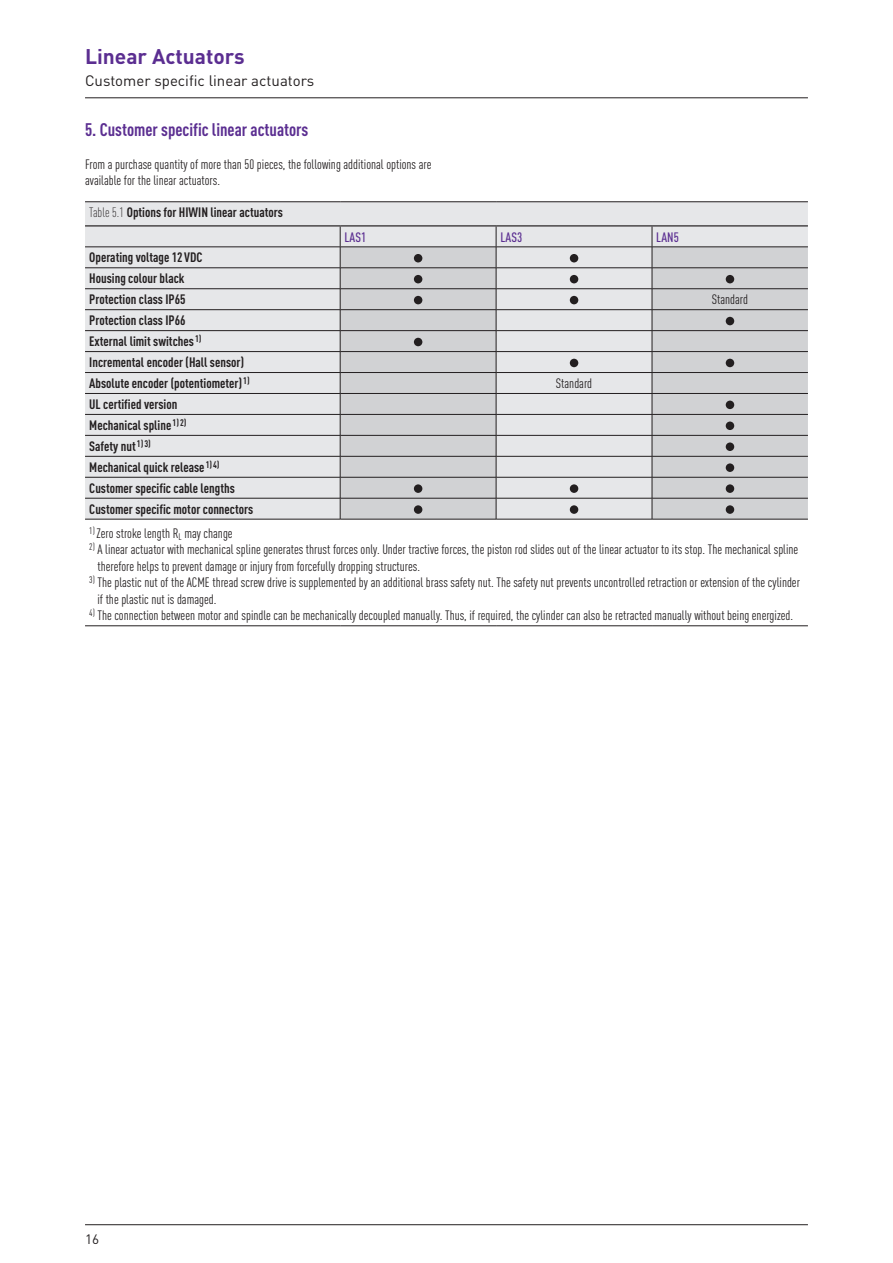
<style>
.page{position:relative;width:893px;height:1263px;background:#fff}
.page>*{position:absolute;margin:0;border:0;box-sizing:border-box;transform-origin:0 0}
.t1{font:700 21px "DIN Pro";color:#5b2e91}
.t2{font:700 condensed 18px "DIN Pro";color:#5b2e91}
.t3{font:15px "DIN Pro";color:#231f20}
.t4{font:condensed 13.5px/16.5px "DIN Pro";color:#231f20}
.t5{font:700 condensed 13.5px/21px "DIN Pro";color:#231f20}
.t6{font:500 condensed 13.5px "DIN Pro";letter-spacing:.005em;color:#5b2e91}
.t7{font:13.5px "DIN Pro";color:#231f20}
.s1{font-weight:300}
</style>
<div class="page">
<hr style="left:85px;top:98px;width:723px;height:1px;background:#231f20">
<hr style="left:85px;top:1224px;width:723px;height:1px;background:#231f20">
<div style="left:85px;top:202px;width:723px;height:317px;background:#e6e7e9"></div>
<svg style="left:341px;top:248px;width:467px;height:271px;background:#d5d6d8"></svg>
<svg style="left:496px;top:226px;width:1px;height:293px"></svg>
<svg style="left:652px;top:226px;width:1px;height:293px"></svg>
<hr style="left:85px;top:625px;width:255px;height:1px;background:#231f20">
<hr style="left:340px;top:625px;width:156px;height:1px;background:#231f20">
<hr style="left:496px;top:625px;width:156px;height:1px;background:#231f20">
<hr style="left:652px;top:625px;width:156px;height:1px;background:#231f20">
<svg style="left:340px;top:226px;width:1px;height:293px"></svg>
<hr style="left:85px;top:225px;width:255px;height:1px;background:#231f20">
<hr style="left:340px;top:225px;width:156px;height:1px;background:#231f20">
<hr style="left:496px;top:225px;width:156px;height:1px;background:#231f20">
<hr style="left:652px;top:225px;width:156px;height:1px;background:#231f20">
<hr style="left:85px;top:201px;width:255px;height:1px;background:#231f20">
<hr style="left:340px;top:201px;width:156px;height:1px;background:#231f20">
<hr style="left:496px;top:201px;width:156px;height:1px;background:#231f20">
<hr style="left:652px;top:201px;width:156px;height:1px;background:#231f20">
<hr style="left:85px;top:247px;width:255px;height:1px;background:#231f20">
<hr style="left:340px;top:247px;width:156px;height:1px;background:#231f20">
<hr style="left:496px;top:247px;width:156px;height:1px;background:#231f20">
<hr style="left:652px;top:247px;width:156px;height:1px;background:#231f20">
<hr style="left:85px;top:268px;width:255px;height:1px;background:#231f20">
<hr style="left:340px;top:268px;width:156px;height:1px;background:#231f20">
<hr style="left:496px;top:268px;width:156px;height:1px;background:#231f20">
<hr style="left:652px;top:268px;width:156px;height:1px;background:#231f20">
<hr style="left:85px;top:288px;width:255px;height:1px;background:#231f20">
<hr style="left:340px;top:288px;width:156px;height:1px;background:#231f20">
<hr style="left:496px;top:288px;width:156px;height:1px;background:#231f20">
<hr style="left:652px;top:288px;width:156px;height:1px;background:#231f20">
<hr style="left:85px;top:309px;width:255px;height:1px;background:#231f20">
<hr style="left:340px;top:309px;width:156px;height:1px;background:#231f20">
<hr style="left:496px;top:309px;width:156px;height:1px;background:#231f20">
<hr style="left:652px;top:309px;width:156px;height:1px;background:#231f20">
<hr style="left:85px;top:330px;width:255px;height:1px;background:#231f20">
<hr style="left:340px;top:330px;width:156px;height:1px;background:#231f20">
<hr style="left:496px;top:330px;width:156px;height:1px;background:#231f20">
<hr style="left:652px;top:330px;width:156px;height:1px;background:#231f20">
<hr style="left:85px;top:351px;width:255px;height:1px;background:#231f20">
<hr style="left:340px;top:351px;width:156px;height:1px;background:#231f20">
<hr style="left:496px;top:351px;width:156px;height:1px;background:#231f20">
<hr style="left:652px;top:351px;width:156px;height:1px;background:#231f20">
<hr style="left:85px;top:372px;width:255px;height:1px;background:#231f20">
<hr style="left:340px;top:372px;width:156px;height:1px;background:#231f20">
<hr style="left:496px;top:372px;width:156px;height:1px;background:#231f20">
<hr style="left:652px;top:372px;width:156px;height:1px;background:#231f20">
<hr style="left:85px;top:393px;width:255px;height:1px;background:#231f20">
<hr style="left:340px;top:393px;width:156px;height:1px;background:#231f20">
<hr style="left:496px;top:393px;width:156px;height:1px;background:#231f20">
<hr style="left:652px;top:393px;width:156px;height:1px;background:#231f20">
<hr style="left:85px;top:414px;width:255px;height:1px;background:#231f20">
<hr style="left:340px;top:414px;width:156px;height:1px;background:#231f20">
<hr style="left:496px;top:414px;width:156px;height:1px;background:#231f20">
<hr style="left:652px;top:414px;width:156px;height:1px;background:#231f20">
<hr style="left:85px;top:435px;width:255px;height:1px;background:#231f20">
<hr style="left:340px;top:435px;width:156px;height:1px;background:#231f20">
<hr style="left:496px;top:435px;width:156px;height:1px;background:#231f20">
<hr style="left:652px;top:435px;width:156px;height:1px;background:#231f20">
<hr style="left:85px;top:456px;width:255px;height:1px;background:#231f20">
<hr style="left:340px;top:456px;width:156px;height:1px;background:#231f20">
<hr style="left:496px;top:456px;width:156px;height:1px;background:#231f20">
<hr style="left:652px;top:456px;width:156px;height:1px;background:#231f20">
<hr style="left:85px;top:477px;width:255px;height:1px;background:#231f20">
<hr style="left:340px;top:477px;width:156px;height:1px;background:#231f20">
<hr style="left:496px;top:477px;width:156px;height:1px;background:#231f20">
<hr style="left:652px;top:477px;width:156px;height:1px;background:#231f20">
<hr style="left:85px;top:498px;width:255px;height:1px;background:#231f20">
<hr style="left:340px;top:498px;width:156px;height:1px;background:#231f20">
<hr style="left:496px;top:498px;width:156px;height:1px;background:#231f20">
<hr style="left:652px;top:498px;width:156px;height:1px;background:#231f20">
<hr style="left:85px;top:519px;width:255px;height:1px;background:#231f20">
<hr style="left:340px;top:519px;width:156px;height:1px;background:#231f20">
<hr style="left:496px;top:519px;width:156px;height:1px;background:#231f20">
<hr style="left:652px;top:519px;width:156px;height:1px;background:#231f20">
<div style="left:414px;top:254px;width:8px;height:8px;background:#231f20;border-radius:50%"></div>
<div style="left:570px;top:254px;width:8px;height:8px;background:#231f20;border-radius:50%"></div>
<div style="left:414px;top:275px;width:8px;height:8px;background:#231f20;border-radius:50%"></div>
<div style="left:570px;top:275px;width:8px;height:8px;background:#231f20;border-radius:50%"></div>
<div style="left:726px;top:275px;width:8px;height:8px;background:#231f20;border-radius:50%"></div>
<div style="left:414px;top:296px;width:8px;height:8px;background:#231f20;border-radius:50%"></div>
<div style="left:570px;top:296px;width:8px;height:8px;background:#231f20;border-radius:50%"></div>
<div style="left:726px;top:317px;width:8px;height:8px;background:#231f20;border-radius:50%"></div>
<div style="left:414px;top:338px;width:8px;height:8px;background:#231f20;border-radius:50%"></div>
<div style="left:570px;top:359px;width:8px;height:8px;background:#231f20;border-radius:50%"></div>
<div style="left:726px;top:359px;width:8px;height:8px;background:#231f20;border-radius:50%"></div>
<div style="left:726px;top:401px;width:8px;height:8px;background:#231f20;border-radius:50%"></div>
<div style="left:726px;top:421px;width:8px;height:9px;background:#231f20;border-radius:50%"></div>
<div style="left:726px;top:442px;width:8px;height:9px;background:#231f20;border-radius:50%"></div>
<div style="left:726px;top:463px;width:8px;height:9px;background:#231f20;border-radius:50%"></div>
<div style="left:414px;top:484px;width:8px;height:9px;background:#231f20;border-radius:50%"></div>
<div style="left:570px;top:484px;width:8px;height:9px;background:#231f20;border-radius:50%"></div>
<div style="left:726px;top:484px;width:8px;height:9px;background:#231f20;border-radius:50%"></div>
<div style="left:414px;top:505px;width:8px;height:9px;background:#231f20;border-radius:50%"></div>
<div style="left:570px;top:505px;width:8px;height:9px;background:#231f20;border-radius:50%"></div>
<div style="left:726px;top:505px;width:8px;height:9px;background:#231f20;border-radius:50%"></div>
<h1 class="t1" style="left:85px;top:39px;width:161px">Linear Actuators</h1>
<p class="t3" style="left:85px;top:69px;width:231px">Customer specific linear actuators</p>
<h2 class="t2" style="left:85px;top:116px;width:225px">5. Customer specific linear actuators</h2>
<p class="t4" style="left:85px;top:155px;width:348px">From a purchase quantity of more than 50 pieces, the following additional options are available for the linear actuators.</p>
<p class="t5" style="left:89px;top:201px;width:195px"><span class="s1">Table 5.1</span> Options for HIWIN linear actuators</p>
<p class="t6" style="left:344px;top:227px;width:23px">LAS1</p>
<p class="t6" style="left:500px;top:227px;width:23px">LAS3</p>
<p class="t6" style="left:656px;top:227px;width:24px">LAN5</p>
<p class="t5" style="left:89px;top:246px;width:115px">Operating voltage 12 VDC<br>Housing colour black<br>Protection class IP65</p>
<p class="t5" style="left:89px;top:309px;width:162px">Protection class IP66<br>External limit switches <sup>1)<br></sup>Incremental encoder (Hall sensor)<br>Absolute encoder (potentiometer) <sup>1)</sup></p>
<p class="t4" style="left:556px;top:374px;width:38px">Standard</p>
<p class="t4" style="left:712px;top:290px;width:38px">Standard</p>
<p class="t5" style="left:89px;top:393px;width:165px">UL certified version<br>Mechanical spline <sup>1)</sup> <sup>2)<br></sup>Safety nut <sup>1)</sup> <sup>3)<br></sup>Mechanical quick release <sup>1)</sup> <sup>4)<br></sup>Customer specific cable lengths<br>Customer specific motor connectors</p>
<p class="t4" style="left:89px;top:524px;width:145px"><sup>1)</sup> Zero stroke length R<sub>L</sub> may change</p>
<p class="t4" style="left:97px;top:540px;width:702px;text-indent:-8px"><sup>2)</sup> A linear actuator with mechanical spline generates thrust forces only. Under tractive forces, the piston rod slides out of the linear actuator to its stop. The mechanical spline therefore helps to prevent damage or injury from forcefully dropping structures.</p>
<p class="t4" style="left:97px;top:573px;width:704px;text-indent:-8px"><sup>3)</sup> The plastic nut of the ACME thread screw drive is supplemented by an additional brass safety nut. The safety nut prevents uncontrolled retraction or extension of the cylinder if the plastic nut is damaged.</p>
<p class="t4" style="left:89px;top:606px;width:705px"><sup>4)</sup> The connection between motor and spindle can be mechanically decoupled manually. Thus, if required, the cylinder can also be retracted manually without being energized.</p>
<p class="t7" style="left:85px;top:1228px;width:16px">16</p>
</div>
